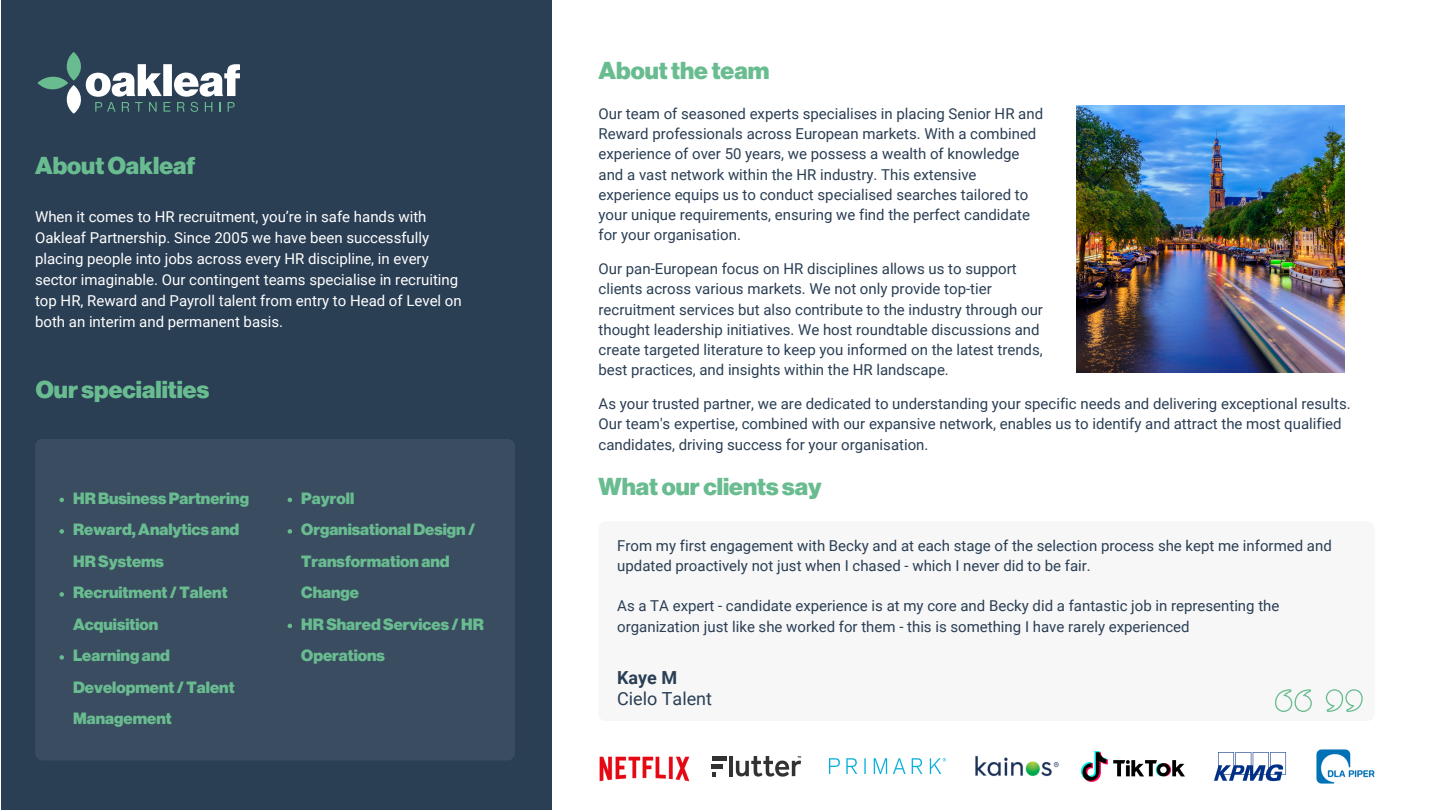
<style>
.page{position:relative;width:1440px;height:810px;background:#fff}
.page>*{position:absolute;margin:0;border:0;box-sizing:border-box;transform-origin:0 0}
.t1{font:900 24px "Neue Haas Display";color:#69bc90}
.t2{font:18px/21px "Roboto";color:#2a3e54}
.t3{font:900 16px/31.5px "Neue Haas Display";color:#69bc90}
.t4{font:15px/20.2px "Roboto";color:#2a3e54}
.t5{font:15px/21px "Roboto";color:#fff}
.s1{font-weight:700}
</style>
<div class="page">
<div style="left:1px;top:0;width:550px;height:810px;background:#2a3e54"></div>
<div style="left:35px;top:439px;width:480px;height:321px;background:#3a4c60"></div>
<svg style="left:37px;top:52px;width:203px;height:62px"></svg>
<svg style="left:1275px;top:690px;width:37px;height:22px"></svg>
<svg style="left:1326px;top:689px;width:37px;height:23px"></svg>
<hr style="left:729px;top:756px;width:4px;height:20px;background:#323232">
<hr style="left:712px;top:756px;width:15px;height:4px;background:#323232">
<hr style="left:712px;top:764px;width:11px;height:4px;background:#323232">
<svg style="left:712px;top:772px;width:3px;height:4px"></svg>
<svg style="left:736px;top:756px;width:65px;height:21px"></svg>
<img style="left:830px;top:759px;width:116px;height:15px">
<img style="left:975px;top:755px;width:84px;height:22px">
<img style="left:1081px;top:751px;width:104px;height:30px">
<img style="left:1214px;top:752px;width:73px;height:29px">
<img style="left:1316px;top:749px;width:59px;height:35px">
<img style="left:599px;top:756px;width:91px;height:26px">
<img style="left:1077px;top:105px;width:267px;height:268px">
<svg style="left:60px;top:498px;width:4px;height:4px"></svg>
<svg style="left:60px;top:529px;width:4px;height:5px"></svg>
<svg style="left:60px;top:592px;width:4px;height:5px"></svg>
<svg style="left:60px;top:655px;width:4px;height:5px"></svg>
<svg style="left:288px;top:498px;width:4px;height:4px"></svg>
<svg style="left:288px;top:529px;width:4px;height:5px"></svg>
<svg style="left:288px;top:624px;width:4px;height:4px"></svg>
<h1 class="t1" style="left:35px;top:154px;width:162px">AboutOakleaf</h1>
<p class="t5" style="left:35px;top:206px;width:428px">When it comes to HR recruitment, you’re in safe hands with Oakleaf Partnership. Since 2005 we have been successfully placing people into jobs across every HR discipline, in every sector imaginable. Our contingent teams specialise in recruiting top HR, Reward and Payroll talent from entry to Head of Level on both an interim and permanent basis.</p>
<h1 class="t1" style="left:36px;top:379px;width:175px">Our specialities</h1>
<p class="t3" style="left:73px;top:483px;width:177px">HRBusinessPartnering</p>
<p class="t3" style="left:73px;top:514px;width:168px">Reward, Analytics and<br>HRSystems</p>
<p class="t3" style="left:73px;top:577px;width:156px">Recruitment /Talent<br>Acquisition</p>
<p class="t3" style="left:73px;top:640px;width:163px">Learning and<br>Development /Talent<br>Management</p>
<p class="t3" style="left:301px;top:483px;width:54px">Payroll</p>
<p class="t3" style="left:301px;top:514px;width:176px">Organisational Design /<br>Transformation and<br>Change</p>
<h1 class="t3" style="left:301px;top:609px;width:184px">HRSharedServices / HR<br>Operations</h1>
<p class="t1" style="left:599px;top:59px;width:172px">Aboutthe team</p>
<h1 class="t4" style="left:599px;top:104px;width:446px">Our team of seasoned experts specialises in placing Senior HR and Reward professionals across European markets. With a combined experience of over 50 years, we possess a wealth of knowledge and a vast network within the HR industry. This extensive experience equips us to conduct specialised searches tailored to your unique requirements, ensuring we find the perfect candidate for your organisation.</h1>
<p class="t4" style="left:599px;top:259px;width:446px">Our pan-European focus on HR disciplines allows us to support clients across various markets. We not only provide top-tier recruitment services but also contribute to the industry through our thought leadership initiatives. We host roundtable discussions and create targeted literature to keep you informed on the latest trends, best practices, and insights within the HR landscape.</p>
<p class="t4" style="left:599px;top:394px;width:754px">As your trusted partner, we are dedicated to understanding your specific needs and delivering exceptional results.<br>Our team's expertise, combined with our expansive network, enables us to identify and attract the most qualified candidates, driving success for your organisation.</p>
<p class="t1" style="left:599px;top:475px;width:225px">What our clients say</p>
<p class="t4" style="left:617px;top:535px;width:716px">From my first engagement with Becky and at each stage of the selection process she kept me informed and updated proactively not just when I chased - which I never did to be fair.</p>
<p class="t4" style="left:617px;top:596px;width:664px">As a TA expert - candidate experience is at my core and Becky did a fantastic job in representing the organization just like she worked for them - this is something I have rarely experienced</p>
<p class="t2" style="left:617px;top:668px;width:96px"><span class="s1">Kaye M<br></span>Cielo Talent</p>
</div>
